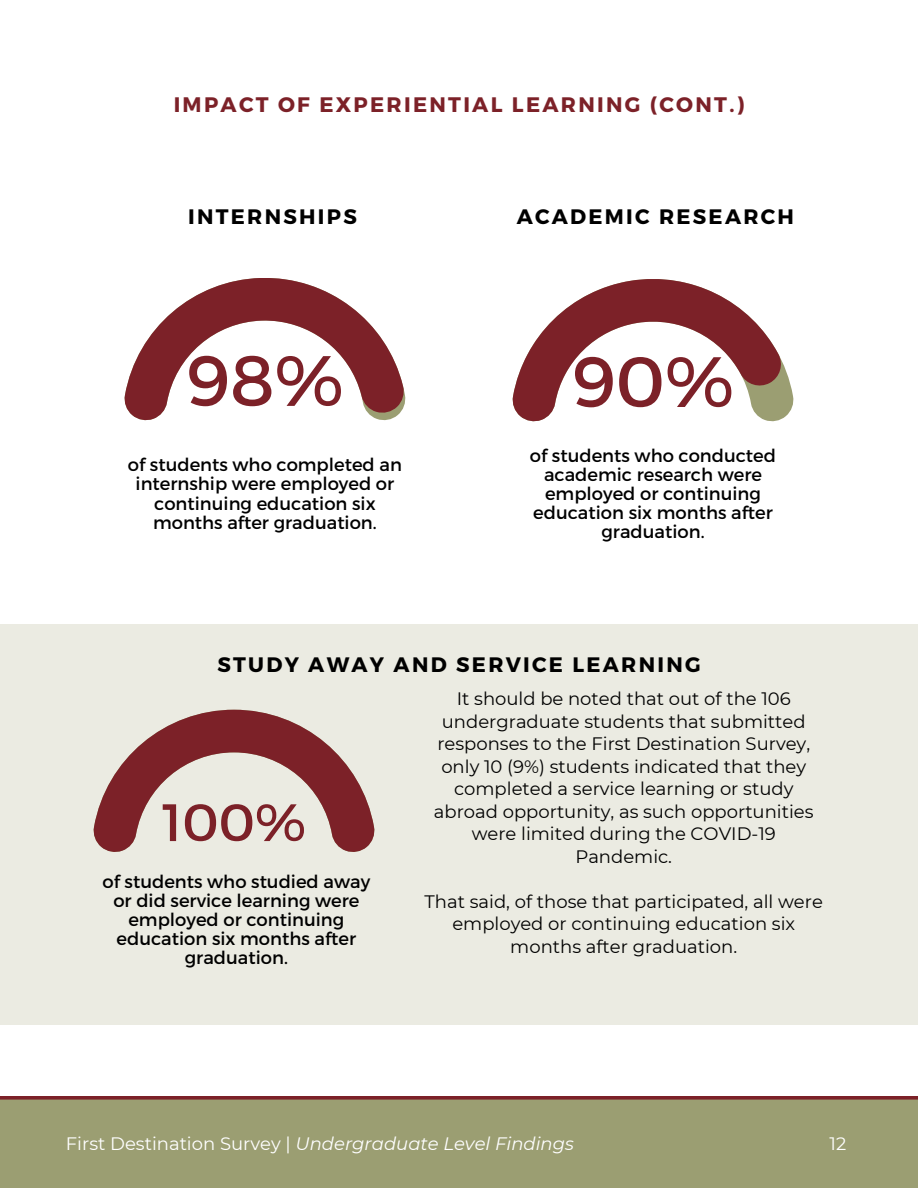
<style>
.page{position:relative;width:918px;height:1188px;background:#fff}
.page>*{position:absolute;margin:0;border:0;box-sizing:border-box;transform-origin:0 0}
.t1{font:71.1px "Montserrat";color:#7c2128}
.t2{font:52.5px "Montserrat";color:#7c2128}
.t3{font:700 21px "Montserrat";letter-spacing:.11em;color:#000}
.t4{font:700 21px "Montserrat";letter-spacing:.11em;color:#7c2128}
.t5{font:18px/19px "Montserrat";color:#000;text-align:center}
.t6{font:italic 18px "Montserrat";color:#fff}
.t7{font:18px "Montserrat";color:#fff}
.s1{font-style:normal}
</style>
<div class="page">
<svg style="left:124px;top:278px;width:282px;height:142px"></svg>
<div style="left:0;top:1096px;width:918px;height:92px;background:#9b9e72"></div>
<div style="left:0;top:625px;width:918px;height:399px;background:#ebebe2"></div>
<svg style="left:512px;top:279px;width:282px;height:142px"></svg>
<svg style="left:93px;top:710px;width:282px;height:142px"></svg>
<p class="t4" style="left:174px;top:91px;width:572px">IMPACT OF EXPERIENTIAL LEARNING (CONT.)</p>
<p class="t3" style="left:188px;top:203px;width:170px">INTERNSHIPS</p>
<p class="t3" style="left:517px;top:203px;width:279px">ACADEMIC RESEARCH</p>
<p class="t1" style="left:186px;top:334px;width:159px">98%</p>
<p class="t5" style="left:128px;top:455px;width:276px">of students who completed an internship were employed or continuing education six months after graduation.</p>
<p class="t1" style="left:572px;top:335px;width:164px">90%</p>
<p class="t5" style="left:530px;top:445px;width:248px">of students who conducted academic research were employed or continuing education six months after graduation.</p>
<p class="t3" style="left:217px;top:650px;width:485px">STUDY AWAY AND SERVICE LEARNING</p>
<p class="t2" style="left:162px;top:788px;width:145px">100%</p>
<p class="t5" style="left:103px;top:871px;width:269px">of students who studied away or did service learning were employed or continuing education six months after graduation.</p>
<p class="t5" style="left:434px;top:688px;width:381px;line-height:22.5px">It should be noted that out of the 106 undergraduate students that submitted responses to the First Destination Survey, only 10 (9%) students indicated that they completed a service learning or study abroad opportunity, as such opportunities were limited during the COVID-19<br>Pandemic.</p>
<p class="t5" style="left:425px;top:890px;width:400px;line-height:22.5px">That said, of those that participated, all were employed or continuing education six months after graduation.</p>
<p class="t6" style="left:66px;top:1133px;width:510px"><span class="s1">First Destination Survey |</span> Undergraduate Level Findings</p>
<p class="t7" style="left:830px;top:1133px;width:18px">12</p>
</div>
